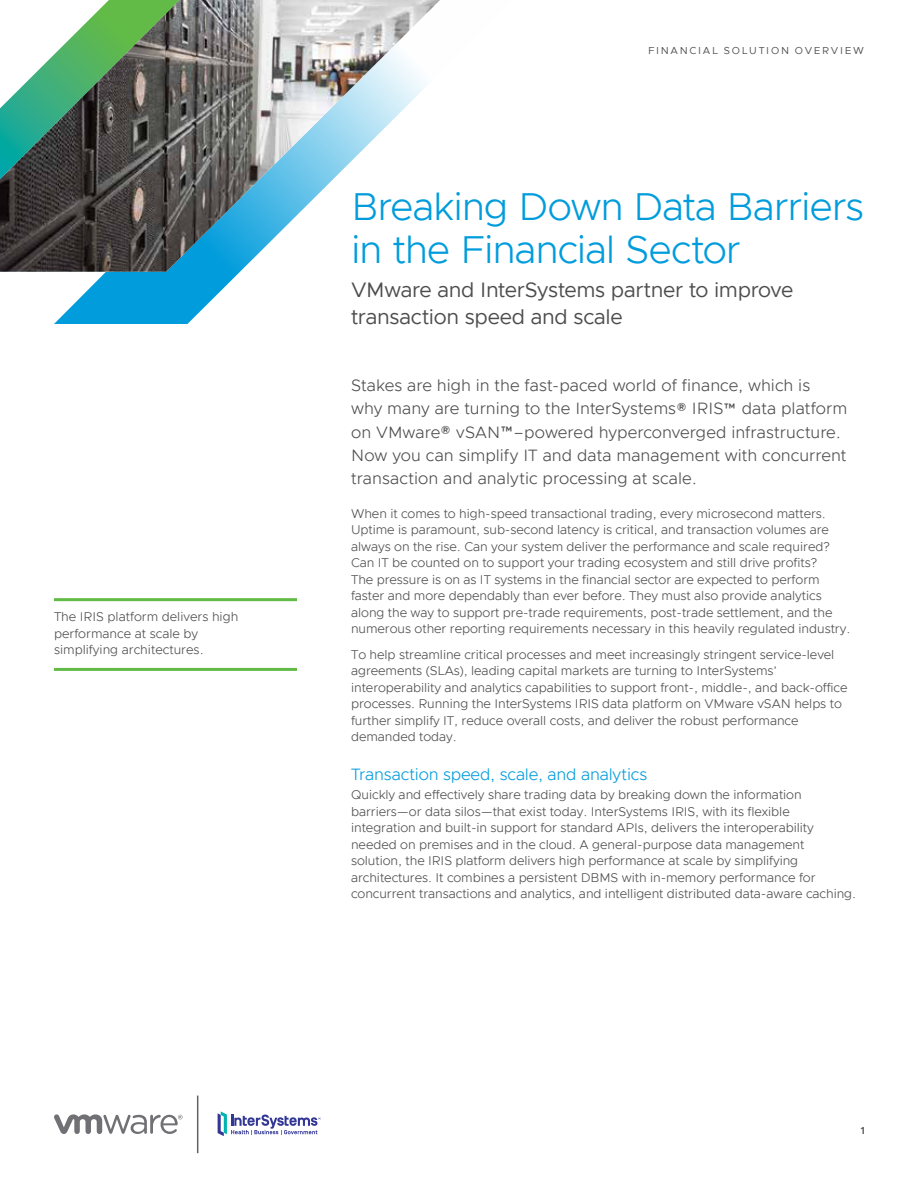
<style>
.page{position:relative;width:918px;height:1188px;background:#fff}
.page>*{position:absolute;margin:0;border:0;box-sizing:border-box;transform-origin:0 0}
.t1{font:300 39px/43.5px "Metropolis";letter-spacing:-.025em;color:#009cdc}
.t2{font:21px/27px "Metropolis";letter-spacing:-.015em;color:#4d4d4f}
.t3{font:300 16.5px/23.2px "Metropolis";color:#4d4d4f}
.t4{font:300 16.5px "Metropolis";letter-spacing:-.01em;color:#009cdc}
.t5{font:300 12.75px/16.5px "Metropolis";letter-spacing:-.005em;color:#4d4d4f}
.t6{font:10.2px "Metropolis";letter-spacing:.165em;color:#4d4d4f}
.t7{font:600 10.2px "Metropolis";color:#4d4d4f}
</style>
<div class="page">
<svg style="left:54px;top:1114px;width:129px;height:20px"></svg>
<svg style="left:54px;top:272px;width:186px;height:52px;fill:#009cdc"></svg>
<img style="left:0;top:0;width:440px;height:272px">
<hr style="left:197px;top:1096px;width:1px;height:57px;background:#636165">
<svg style="left:218px;top:1111px;width:103px;height:25px"></svg>
<hr style="left:54px;top:598px;width:243px;height:3px;background:#62bb46">
<hr style="left:54px;top:668px;width:243px;height:3px;background:#62bb46">
<p class="t5" style="left:54px;top:609px;width:186px">The IRIS platform delivers high performance at scale by simplifying architectures.</p>
<p class="t6" style="left:648px;top:44px;width:218px">FINANCIAL SOLUTION OVERVIEW</p>
<h1 class="t1" style="left:351px;top:185px;width:514px">Breaking Down Data Barriers in the Financial Sector</h1>
<h2 class="t2" style="left:351px;top:276px;width:444px">VMware and InterSystems partner to improve transaction speed and scale</h2>
<p class="t3" style="left:351px;top:374px;width:498px">Stakes are high in the fast‑paced world of finance, which is<br>why many are turning to the InterSystems® IRIS™ data platform on VMware® vSAN™–powered hyperconverged infrastructure.<br>Now you can simplify IT and data management with concurrent transaction and analytic processing at scale.</p>
<p class="t5" style="left:351px;top:505px;width:501px">When it comes to high‑speed transactional trading, every microsecond matters.<br>Uptime is paramount, sub‑second latency is critical, and transaction volumes are always on the rise. Can your system deliver the performance and scale required?<br>Can IT be counted on to support your trading ecosystem and still drive profits?<br>The pressure is on as IT systems in the financial sector are expected to perform faster and more dependably than ever before. They must also provide analytics along the way to support pre‑trade requirements, post‑trade settlement, and the numerous other reporting requirements necessary in this heavily regulated industry.</p>
<p class="t5" style="left:351px;top:646px;width:498px">To help streamline critical processes and meet increasingly stringent service- level agreements (SLAs), leading capital markets are turning to InterSystems’ interoperability and analytics capabilities to support front‑, middle‑, and back‑office processes. Running the InterSystems IRIS data platform on VMware vSAN helps to further simplify IT, reduce overall costs, and deliver the robust performance demanded today.</p>
<p class="t4" style="left:351px;top:764px;width:298px">Transaction speed, scale, and analytics</p>
<p class="t5" style="left:351px;top:786px;width:507px">Quickly and effectively share trading data by breaking down the information barriers—or data silos—that exist today. InterSystems IRIS, with its flexible integration and built‑in support for standard APIs, delivers the interoperability needed on premises and in the cloud. A general‑purpose data management solution, the IRIS platform delivers high performance at scale by simplifying architectures. It combines a persistent DBMS with in‑memory performance for concurrent transactions and analytics, and intelligent distributed data‑aware caching.</p>
<p class="t7" style="left:861px;top:1124px;width:6px">1</p>
</div>
